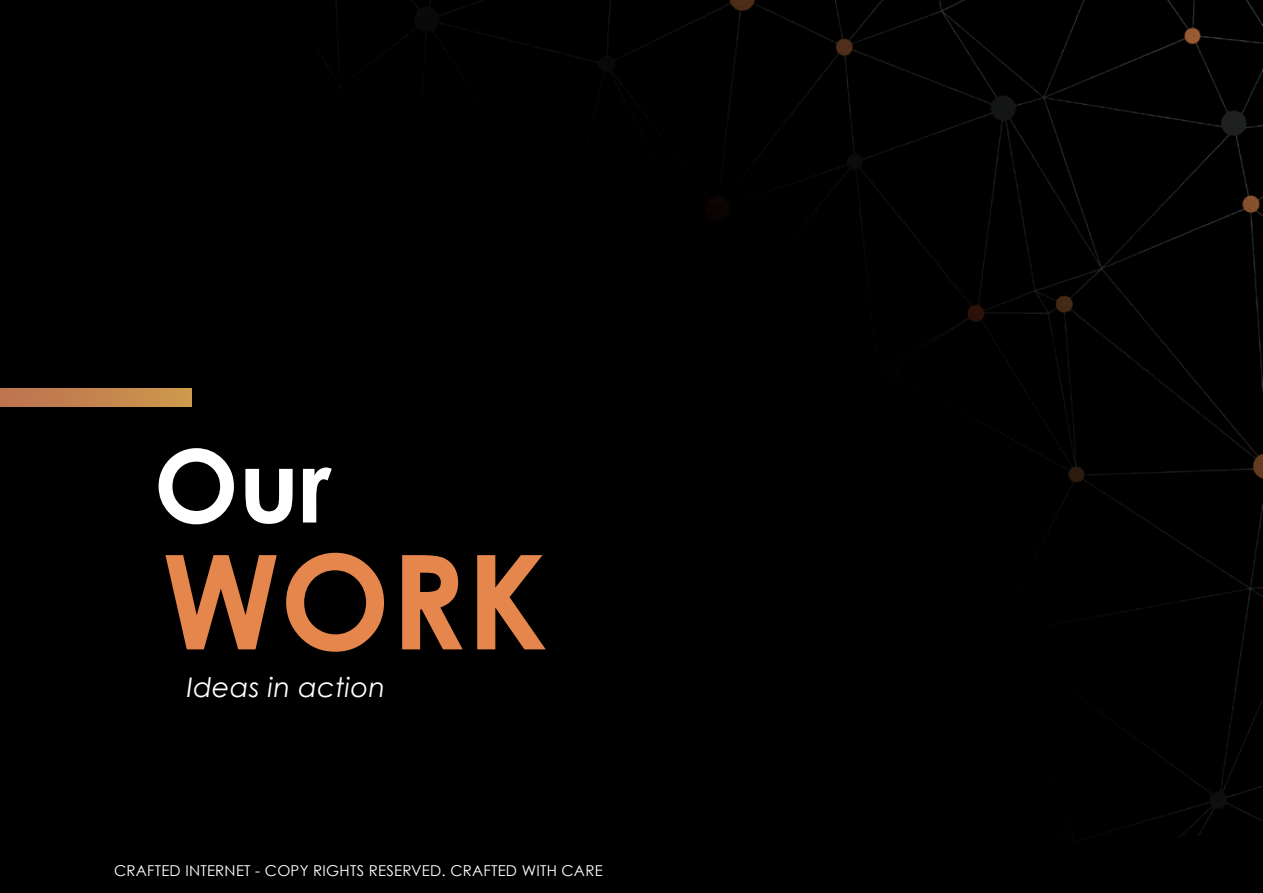
<style>
.page{position:relative;width:1263px;height:893px;background:#000}
.page>*{position:absolute;margin:0;border:0;box-sizing:border-box;transform-origin:0 0}
.t1{font:700 131.25px "Century Gothic";color:#e5864d}
.t2{font:700 100.95px "Century Gothic";color:#fff}
.t3{font:italic 27px "Century Gothic";letter-spacing:.015em;color:#fff}
.t4{font:15px "Century Gothic";letter-spacing:.015em;color:#fff}
</style>
<div class="page">
<div style="left:0;top:389px;width:191px;height:17px;background:linear-gradient(to right,#bc714f,#ce984c)"></div>
<img style="left:336px;top:0;width:927px;height:836px">
<h2 class="t2" style="left:154px;top:422px;width:179px">Our</h2>
<h1 class="t1" style="left:162px;top:519px;width:387px">WORK</h1>
<h3 class="t3" style="left:187px;top:671px;width:200px">Ideas in action</h3>
<p class="t4" style="left:114px;top:861px;width:490px">CRAFTED INTERNET - COPY RIGHTS RESERVED. CRAFTED WITH CARE</p>
</div>
